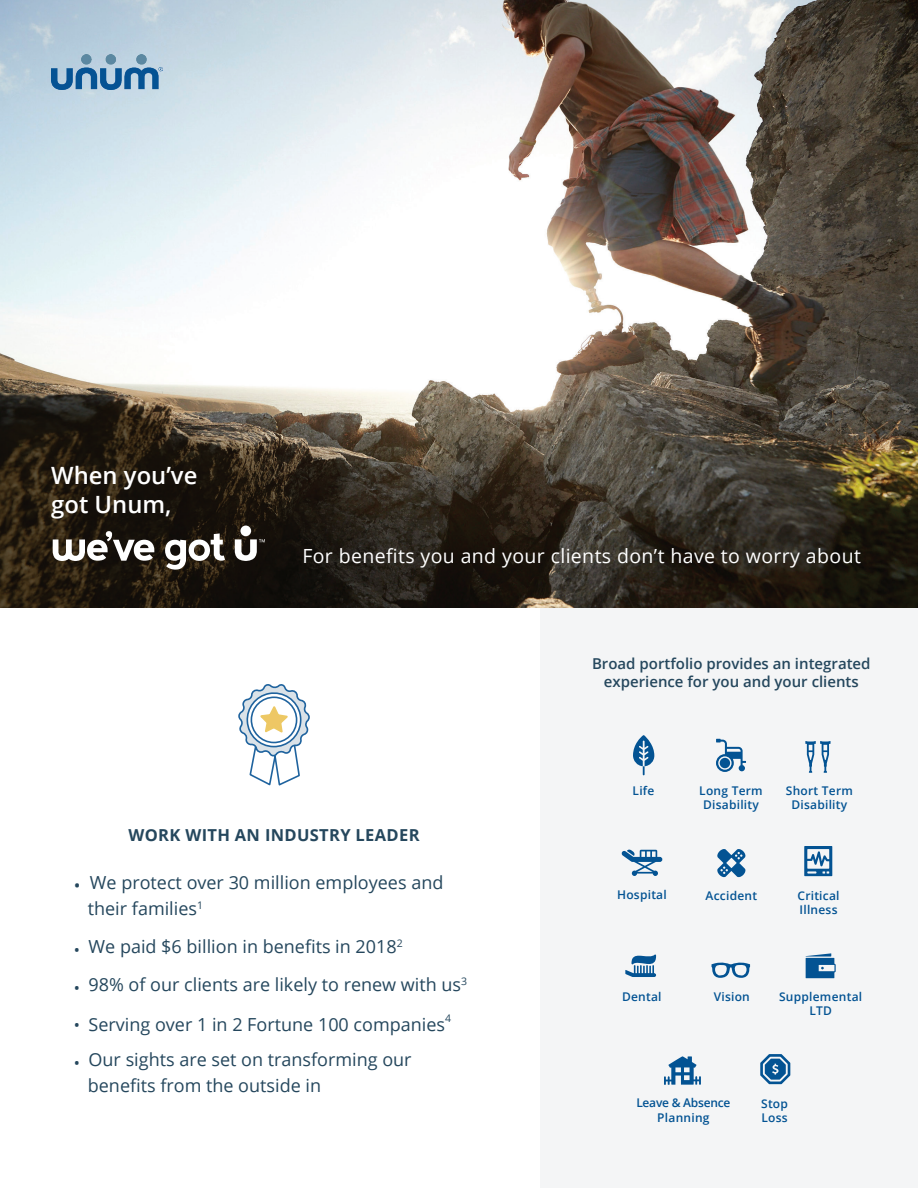
<style>
.page{position:relative;width:918px;height:1188px;background:#fff}
.page>*{position:absolute;margin:0;border:0;box-sizing:border-box;transform-origin:0 0}
.t1{font:600 23.85px/28.5px "Open Sans";color:#fff}
.t2{font:19.5px "Open Sans";letter-spacing:.02em;color:#fff}
.t3{font:18px/25.8px "Open Sans";color:#25475d}
.t4{font:700 16.5px "Open Sans";letter-spacing:.02em;color:#25475d}
.t5{font:600 15px/18px "Open Sans";color:#25475d;text-align:center}
.t6{font:600 12px/14.4px "Open Sans";letter-spacing:.02em;color:#035393;text-align:center}
.t7{font:600 12px/14.4px "Open Sans";letter-spacing:-.02em;color:#035393;text-align:center}
.t8{font:10.5px "Open Sans";color:#25475d}
.s1{font-size:16.5px}
</style>
<div class="page">
<div style="left:540px;top:608px;width:378px;height:580px;background:#f4f5f6"></div>
<img style="left:0;top:0;width:918px;height:608px">
<svg style="left:165px;top:533px;width:60px;height:37px"></svg>
<div style="left:240px;top:526px;width:11px;height:10px;background:#fff;border-radius:50%"></div>
<svg style="left:53px;top:531px;width:101px;height:30px"></svg>
<svg style="left:235px;top:539px;width:30px;height:22px"></svg>
<img style="left:51px;top:54px;width:112px;height:35px">
<svg style="left:806px;top:953px;width:30px;height:25px"></svg>
<svg style="left:664px;top:1056px;width:37px;height:29px"></svg>
<svg style="left:717px;top:849px;width:29px;height:29px"></svg>
<svg style="left:621px;top:849px;width:41px;height:27px"></svg>
<svg style="left:805px;top:741px;width:26px;height:32px"></svg>
<svg style="left:804px;top:846px;width:28px;height:30px"></svg>
<svg style="left:716px;top:739px;width:30px;height:33px"></svg>
<div style="left:720px;top:758px;width:10px;height:10px;background:#035393;border-radius:50%"></div>
<svg style="left:633px;top:735px;width:21px;height:40px"></svg>
<svg style="left:760px;top:1054px;width:30px;height:30px"></svg>
<svg style="left:711px;top:962px;width:39px;height:16px"></svg>
<svg style="left:625px;top:954px;width:31px;height:23px"></svg>
<svg style="left:238px;top:684px;width:72px;height:102px"></svg>
<h1 class="t1" style="left:51px;top:461px;width:148px">When you’ve got Unum,</h1>
<p class="t2" style="left:302px;top:542px;width:560px">For benefits you and your clients don’t have to worry about</p>
<p class="t5" style="left:592px;top:654px;width:280px">Broad portfolio provides an integrated experience for you and your clients</p>
<p class="t6" style="left:633px;top:783px;width:23px">Life</p>
<p class="t6" style="left:699px;top:783px;width:65px">Long Term<br>Disability</p>
<p class="t6" style="left:786px;top:783px;width:69px">Short Term<br>Disability</p>
<p class="t4" style="left:129px;top:823px;width:293px">WORK WITH AN INDUSTRY LEADER</p>
<p class="t3" style="left:88px;top:869px;width:357px;text-indent:-14px">• We protect over 30 million employees and their families<sup>1</sup></p>
<p class="t3" style="left:74px;top:933px;width:330px"><sub>•</sub> We paid $6 billion in benefits in 2018<sup>2</sup></p>
<p class="t3" style="left:74px;top:971px;width:395px"><sub>•</sub> 98% of our clients are likely to renew with us<sup>3</sup></p>
<p class="t3" style="left:74px;top:1011px;width:373px"><span class="s1">•</span> Serving over 1 in 2 Fortune 100 companies</p>
<p class="t8" style="left:445px;top:1011px;width:8px">4</p>
<p class="t3" style="left:88px;top:1046px;width:325px;text-indent:-14px"><sub>•</sub> Our sights are set on transforming our benefits from the outside in</p>
<p class="t6" style="left:617px;top:887px;width:51px">Hospital</p>
<p class="t6" style="left:706px;top:888px;width:53px">Accident</p>
<p class="t6" style="left:798px;top:888px;width:44px;text-align:left">Critical<br>Illness</p>
<p class="t6" style="left:622px;top:989px;width:41px">Dental</p>
<p class="t6" style="left:714px;top:989px;width:38px">Vision</p>
<p class="t6" style="left:779px;top:989px;width:85px">Supplemental<br>LTD</p>
<p class="t7" style="left:636px;top:1095px;width:96px">Leave &amp; Absence<br>Planning</p>
<p class="t6" style="left:761px;top:1096px;width:28px;text-align:left">Stop<br>Loss</p>
</div>
